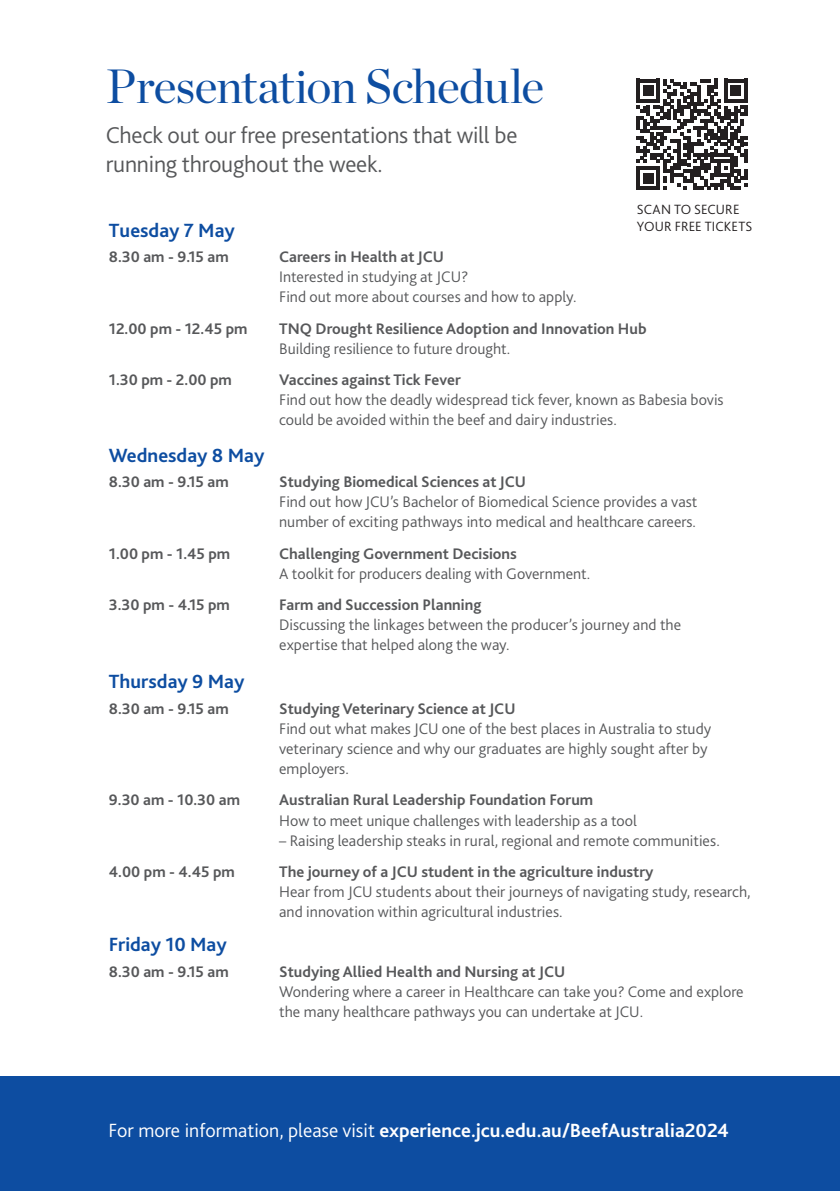
<style>
.page{position:relative;width:840px;height:1191px;background:#fff}
.page>*{position:absolute;margin:0;border:0;box-sizing:border-box;transform-origin:0 0}
.t1{font:48px "Chronicle Display";letter-spacing:-.02em;color:#0d4da1}
.t2{font:300 24px/28.8px "Bliss 2";letter-spacing:-.01em;color:#57585a}
.t3{font:700 20px "Bliss 2";color:#fff}
.t4{font:700 20px "Bliss 2";color:#0d4da1}
.t5{font:300 16px/20px "Bliss 2";color:#57585a}
.t6{font:700 16px "Bliss 2";color:#57585a}
.t7{font:300 14px/16.8px "Bliss 2";letter-spacing:.01em;color:#231f20}
.s1{font-weight:300}
</style>
<div class="page">
<svg style="left:636px;top:79px;width:111px;height:111px"></svg>
<div style="left:0;top:1076px;width:839px;height:115px;background:#0d4da1"></div>
<h1 class="t1" style="left:106px;top:50px;width:440px">Presentation Schedule</h1>
<h2 class="t2" style="left:106px;top:121px;width:413px">Check out our free presentations that will be running throughout the week.</h2>
<p class="t7" style="left:636px;top:201px;width:117px">SCAN TO SECURE<br>YOUR FREE TICKETS</p>
<p class="t4" style="left:109px;top:218px;width:127px">Tuesday 7 May</p>
<p class="t6" style="left:109px;top:247px;width:121px">8.30 am - 9.15 am</p>
<p class="t6" style="left:279px;top:247px;width:166px">Careers in Health at JCU</p>
<p class="t5" style="left:279px;top:267px;width:299px">Interested in studying at JCU?<br>Find out more about courses and how to apply.</p>
<p class="t6" style="left:109px;top:318px;width:140px">12.00 pm - 12.45 pm</p>
<p class="t6" style="left:279px;top:318px;width:369px">TNQ Drought Resilience Adoption and Innovation Hub</p>
<p class="t5" style="left:279px;top:338px;width:232px">Building resilience to future drought.</p>
<p class="t6" style="left:109px;top:370px;width:124px">1.30 pm - 2.00 pm</p>
<p class="t6" style="left:279px;top:370px;width:183px">Vaccines against Tick Fever</p>
<p class="t5" style="left:279px;top:390px;width:445px">Find out how the deadly widespread tick fever, known as Babesia bovis could be avoided within the beef and dairy industries.</p>
<p class="t4" style="left:109px;top:442px;width:157px">Wednesday 8 May</p>
<p class="t6" style="left:109px;top:472px;width:121px">8.30 am - 9.15 am</p>
<p class="t6" style="left:279px;top:472px;width:248px">Studying Biomedical Sciences at JCU</p>
<p class="t5" style="left:279px;top:492px;width:419px">Find out how JCU’s Bachelor of Biomedical Science provides a vast number of exciting pathways into medical and healthcare careers.</p>
<p class="t6" style="left:109px;top:543px;width:123px">1.00 pm - 1.45 pm</p>
<p class="t6" style="left:279px;top:543px;width:239px">Challenging Government Decisions</p>
<p class="t5" style="left:279px;top:563px;width:312px">A toolkit for producers dealing with Government.</p>
<p class="t6" style="left:109px;top:594px;width:122px">3.30 pm - 4.15 pm</p>
<p class="t6" style="left:279px;top:594px;width:203px">Farm and Succession Planning</p>
<p class="t5" style="left:279px;top:614px;width:403px">Discussing the linkages between the producer’s journey and the expertise that helped along the way.</p>
<p class="t4" style="left:109px;top:669px;width:137px">Thursday 9 May</p>
<p class="t6" style="left:109px;top:699px;width:121px">8.30 am - 9.15 am</p>
<p class="t6" style="left:279px;top:699px;width:238px">Studying Veterinary Science at JCU</p>
<p class="t5" style="left:279px;top:718px;width:433px">Find out what makes JCU one of the best places in Australia to study veterinary science and why our graduates are highly sought after by employers.</p>
<p class="t6" style="left:109px;top:790px;width:133px">9.30 am - 10.30 am</p>
<p class="t6" style="left:279px;top:790px;width:315px">Australian Rural Leadership Foundation Forum</p>
<p class="t5" style="left:279px;top:810px;width:359px">How to meet unique challenges with leadership as a tool</p>
<p class="t5" style="left:279px;top:830px;width:442px">– Raising leadership steaks in rural, regional and remote communities.</p>
<p class="t6" style="left:109px;top:861px;width:127px">4.00 pm - 4.45 pm</p>
<p class="t6" style="left:279px;top:861px;width:376px">The journey of a JCU student in the agriculture industry</p>
<p class="t5" style="left:279px;top:881px;width:473px">Hear from JCU students about their journeys of navigating study, research, and innovation within agricultural industries.</p>
<p class="t4" style="left:109px;top:932px;width:119px">Friday 10 May</p>
<p class="t6" style="left:109px;top:961px;width:121px">8.30 am - 9.15 am</p>
<p class="t6" style="left:279px;top:961px;width:287px">Studying Allied Health and Nursing at JCU</p>
<p class="t5" style="left:279px;top:981px;width:465px">Wondering where a career in Healthcare can take you? Come and explore the many healthcare pathways you can undertake at JCU.</p>
<p class="t3" style="left:108px;top:1118px;width:621px"><span class="s1">For more information, please visit</span> experience.jcu.edu.au/BeefAustralia2024</p>
</div>
